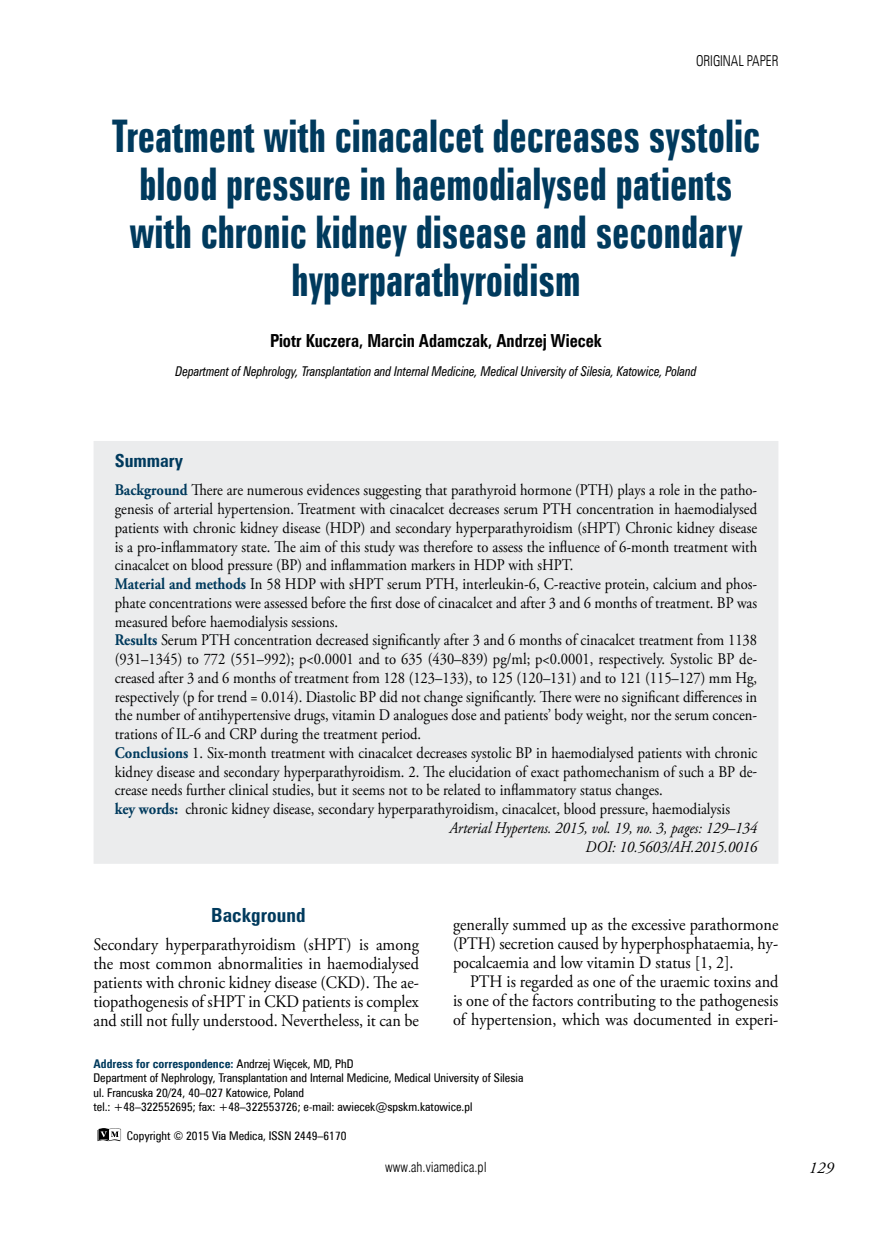
<style>
.page{position:relative;width:872px;height:1234px;background:#fff}
.page>*{position:absolute;margin:0;border:0;box-sizing:border-box;transform-origin:0 0}
.t1{font:700 45px/48px "Zurich X Cn EU";color:#003a5d;text-align:center;scale:.89 1}
.t2{font:700 19.5px "Zurich Cn EU";color:#003a5d}
.t3{font:700 18px "Zurich Cn EU";color:#000;scale:.92 1}
.t4{font:700 18px "Zurich Cn EU";color:#003a5d}
.t5{font:17.55px/18.9px "Adobe Garamond Pro";color:#000;text-align:justify;scale:.93 1}
.t6{font:italic 16.5px "Adobe Garamond Pro";color:#000}
.t7{font:16.2px "Adobe Garamond Pro";color:#000;scale:.9 1}
.t8{font:italic 16.2px "Adobe Garamond Pro";color:#000;scale:.9 1}
.t9{font:italic 16.2px "Adobe Garamond Pro";color:#000;scale:.91 1}
.t10{font:15px "Zurich Lt Cn EU";color:#000;scale:.9 1}
.t11{font:italic 13.5px "Zurich Cn EU";color:#000;scale:.9 1}
.t12{font:13.5px "Swis 721 Lt Cn EU";color:#000}
.t13{font:12px/14.4px "Zurich Cn EU";color:#000}
.s1{font-weight:700;color:#003a5d}
</style>
<div class="page">
<div style="left:94px;top:441px;width:684px;height:422px;background:#ebeced"></div>
<svg style="left:98px;top:1128px;width:23px;height:12px"></svg>
<p class="t10" style="left:696px;top:52px;width:93px">ORIGINAL PAPER</p>
<h1 class="t1" style="left:112px;top:111px;width:730px">Treatment with cinacalcet decreases systolic blood pressure in haemodialysed patients with chronic kidney disease and secondary hyperparathyroidism</h1>
<p class="t3" style="left:270px;top:329px;width:362px">Piotr Kuczera, Marcin Adamczak, Andrzej Wiecek</p>
<p class="t11" style="left:175px;top:363px;width:580px">Department of Nephrology, Transplantation and Internal Medicine, Medical University of Silesia, Katowice, Poland</p>
<p class="t4" style="left:115px;top:449px;width:70px">Summary</p>
<p class="t7" style="left:115px;top:480px;width:715px"><span class="s1">Background</span> There are numerous evidences suggesting that parathyroid hormone (PTH) plays a role in the patho-</p>
<p class="t7" style="left:115px;top:499px;width:715px">genesis of arterial hypertension. Treatment with cinacalcet decreases serum PTH concentration in haemodialysed</p>
<p class="t7" style="left:115px;top:518px;width:715px">patients with chronic kidney disease (HDP) and secondary hyperparathyroidism (sHPT) Chronic kidney disease</p>
<p class="t7" style="left:115px;top:536px;width:715px">is a pro-inflammatory state. The aim of this study was therefore to assess the influence of 6-month treatment with</p>
<p class="t7" style="left:115px;top:555px;width:511px">cinacalcet on blood pressure (BP) and inflammation markers in HDP with sHPT.</p>
<p class="t7" style="left:115px;top:574px;width:715px"><span class="s1">Material and methods</span> In 58 HDP with sHPT serum PTH, interleukin-6, C-reactive protein, calcium and phos-</p>
<p class="t7" style="left:115px;top:593px;width:715px">phate concentrations were assessed before the first dose of cinacalcet and after 3 and 6 months of treatment. BP was</p>
<p class="t7" style="left:115px;top:611px;width:250px">measured before haemodialysis sessions.</p>
<p class="t7" style="left:115px;top:630px;width:715px"><span class="s1">Results</span> Serum PTH concentration decreased significantly after 3 and 6 months of cinacalcet treatment from 1138</p>
<p class="t7" style="left:115px;top:649px;width:715px">(931–1345) to 772 (551–992); p&lt;0.0001 and to 635 (430–839) pg/ml; p&lt;0.0001, respectively. Systolic BP de-</p>
<p class="t7" style="left:115px;top:667px;width:715px">creased after 3 and 6 months of treatment from 128 (123–133), to 125 (120–131) and to 121 (115–127) mm Hg,</p>
<p class="t7" style="left:115px;top:686px;width:715px">respectively (p for trend = 0.014). Diastolic BP did not change significantly. There were no significant differences in</p>
<p class="t7" style="left:115px;top:705px;width:715px">the number of antihypertensive drugs, vitamin D analogues dose and patients’ body weight, nor the serum concen-</p>
<p class="t7" style="left:115px;top:724px;width:342px">trations of IL-6 and CRP during the treatment period.</p>
<p class="t7" style="left:115px;top:742px;width:715px"><span class="s1">Conclusions</span> 1. Six-month treatment with cinacalcet decreases systolic BP in haemodialysed patients with chronic</p>
<p class="t7" style="left:115px;top:761px;width:715px">kidney disease and secondary hyperparathyroidism. 2. The elucidation of exact pathomechanism of such a BP de-</p>
<p class="t7" style="left:115px;top:780px;width:610px">crease needs further clinical studies, but it seems not to be related to inflammatory status changes.</p>
<p class="t7" style="left:115px;top:799px;width:685px"><span class="s1">key words:</span> chronic kidney disease, secondary hyperparathyroidism, cinacalcet, blood pressure, haemodialysis</p>
<p class="t8" style="left:449px;top:818px;width:343px">Arterial Hypertens. 2015, vol. 19, no. 3, pages: 129–134</p>
<p class="t9" style="left:585px;top:836px;width:190px">DOI: 10.5603/AH.2015.0016</p>
<p class="t2" style="left:211px;top:902px;width:96px">Background</p>
<p class="t5" style="left:94px;top:935px;width:351px">Secondary hyperparathyroidism (sHPT) is among the most common abnormalities in haemodialysed patients with chronic kidney disease (CKD). The ae&shy;tiopathogenesis of sHPT in CKD patients is complex and still not fully understood. Nevertheless, it can be</p>
<p class="t5" style="left:453px;top:915px;width:351px">generally summed up as the excessive parathormone (PTH) secretion caused by hyperphosphataemia, hy&shy;pocalcaemia and low vitamin D status [1, 2].</p>
<p class="t5" style="left:453px;top:972px;width:351px;text-indent:17px">PTH is regarded as one of the uraemic toxins and is one of the factors contributing to the pathogenesis of hypertension, which was documented in experi-</p>
<p class="t13" style="left:94px;top:1056px;width:431px"><span class="s1">Address for correspondence:</span> Andrzej Więcek, MD, PhD<br>Department of Nephrology, Transplantation and Internal Medicine, Medical University of Silesia ul. Francuska 20/24, 40–027 Katowice, Poland<br>tel.: +48–322552695; fax: +48–322553726; e-mail: awiecek@spskm.katowice.pl</p>
<p class="t13" style="left:127px;top:1128px;width:221px">Copyright © 2015 Via Medica, ISSN 2449–6170</p>
<p class="t12" style="left:385px;top:1158px;width:103px">www.ah.viamedica.pl</p>
<p class="t6" style="left:809px;top:1157px;width:26px">129</p>
</div>
